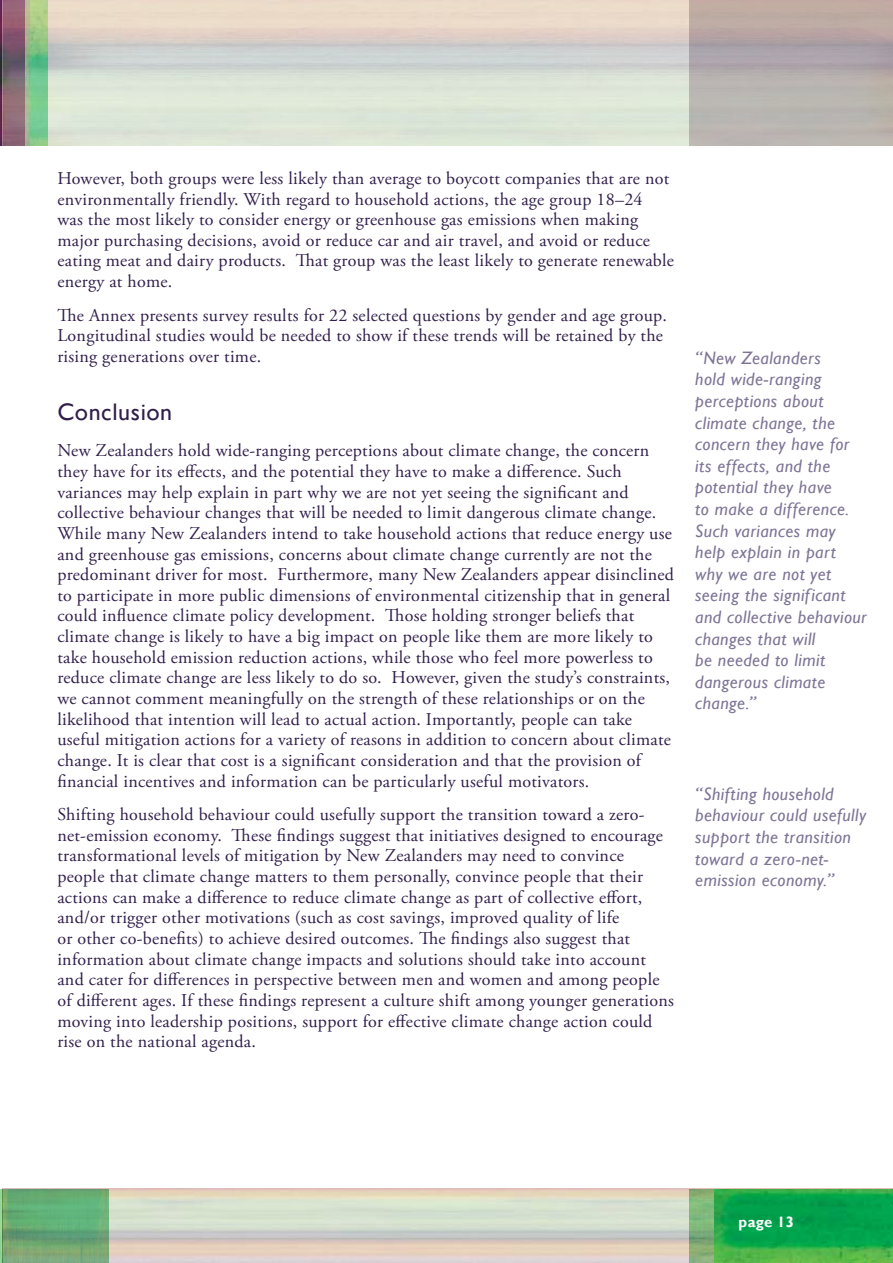
<style>
.page{position:relative;width:893px;height:1263px;background:#fff}
.page>*{position:absolute;margin:0;border:0;box-sizing:border-box;transform-origin:0 0}
.t1{font:24px "Gill Sans";letter-spacing:.025em;color:#311f4b}
.t2{font:18px/20.7px "Adobe Garamond Pro";letter-spacing:.015em;color:#311f4b}
.t3{font:italic 18px/21.6px "Gill Sans";letter-spacing:.025em;color:#7e7596}
.t4{font:700 15px "Gill Sans";letter-spacing:.015em;color:#fff}
</style>
<div class="page">
<img style="left:2px;top:1188px;width:891px;height:75px">
<img style="left:47px;top:0;width:643px;height:145px">
<img style="left:0;top:0;width:25px;height:145px">
<img style="left:25px;top:0;width:22px;height:145px">
<img style="left:0;top:1189px;width:108px;height:74px">
<img style="left:690px;top:1189px;width:203px;height:74px">
<p class="t2" style="left:57px;top:168px;width:618px">However, both groups were less likely than average to boycott companies that are not environmentally friendly. With regard to household actions, the age group 18–24<br>was the most likely to consider energy or greenhouse gas emissions when making major purchasing decisions, avoid or reduce car and air travel, and avoid or reduce eating meat and dairy products. That group was the least likely to generate renewable energy at home.</p>
<p class="t2" style="left:57px;top:305px;width:611px">The Annex presents survey results for 22 selected questions by gender and age group.<br>Longitudinal studies would be needed to show if these trends will be retained by the rising generations over time.</p>
<h1 class="t1" style="left:57px;top:398px;width:116px">Conclusion</h1>
<p class="t2" style="left:57px;top:441px;width:618px">New Zealanders hold wide-ranging perceptions about climate change, the concern they have for its effects, and the potential they have to make a difference. Such variances may help explain in part why we are not yet seeing the significant and collective behaviour changes that will be needed to limit dangerous climate change.<br>While many New Zealanders intend to take household actions that reduce energy use and greenhouse gas emissions, concerns about climate change currently are not the predominant driver for most. Furthermore, many New Zealanders appear disinclined to participate in more public dimensions of environmental citizenship that in general could influence climate policy development. Those holding stronger beliefs that climate change is likely to have a big impact on people like them are more likely to take household emission reduction actions, while those who feel more powerless to reduce climate change are less likely to do so. However, given the study’s constraints, we cannot comment meaningfully on the strength of these relationships or on the likelihood that intention will lead to actual action. Importantly, people can take useful mitigation actions for a variety of reasons in addition to concern about climate change. It is clear that cost is a significant consideration and that the provision of financial incentives and information can be particularly useful motivators.</p>
<p class="t2" style="left:57px;top:805px;width:618px">Shifting household behaviour could usefully support the transition toward a zero&shy;net-emission economy. These findings suggest that initiatives designed to encourage transformational levels of mitigation by New Zealanders may need to convince people that climate change matters to them personally, convince people that their actions can make a difference to reduce climate change as part of collective effort, and/or trigger other motivations (such as cost savings, improved quality of life<br>or other co-benefits) to achieve desired outcomes. The findings also suggest that information about climate change impacts and solutions should take into account and cater for differences in perspective between men and women and among people of different ages. If these findings represent a culture shift among younger generations moving into leadership positions, support for effective climate change action could rise on the national agenda.</p>
<p class="t3" style="left:695px;top:347px;width:173px">“New Zealanders<br>hold wide-ranging perceptions about climate change, the concern they have for its effects, and the potential they have<br>to make a difference.<br>Such variances may help explain in part why we are not yet seeing the significant and collective behaviour changes that will<br>be needed to limit dangerous climate change.”</p>
<p class="t3" style="left:695px;top:783px;width:172px">“Shifting household behaviour could usefully support the transition toward a zero-net&shy;emission economy.”</p>
<p class="t4" style="left:738px;top:1212px;width:57px">page 13</p>
</div>
